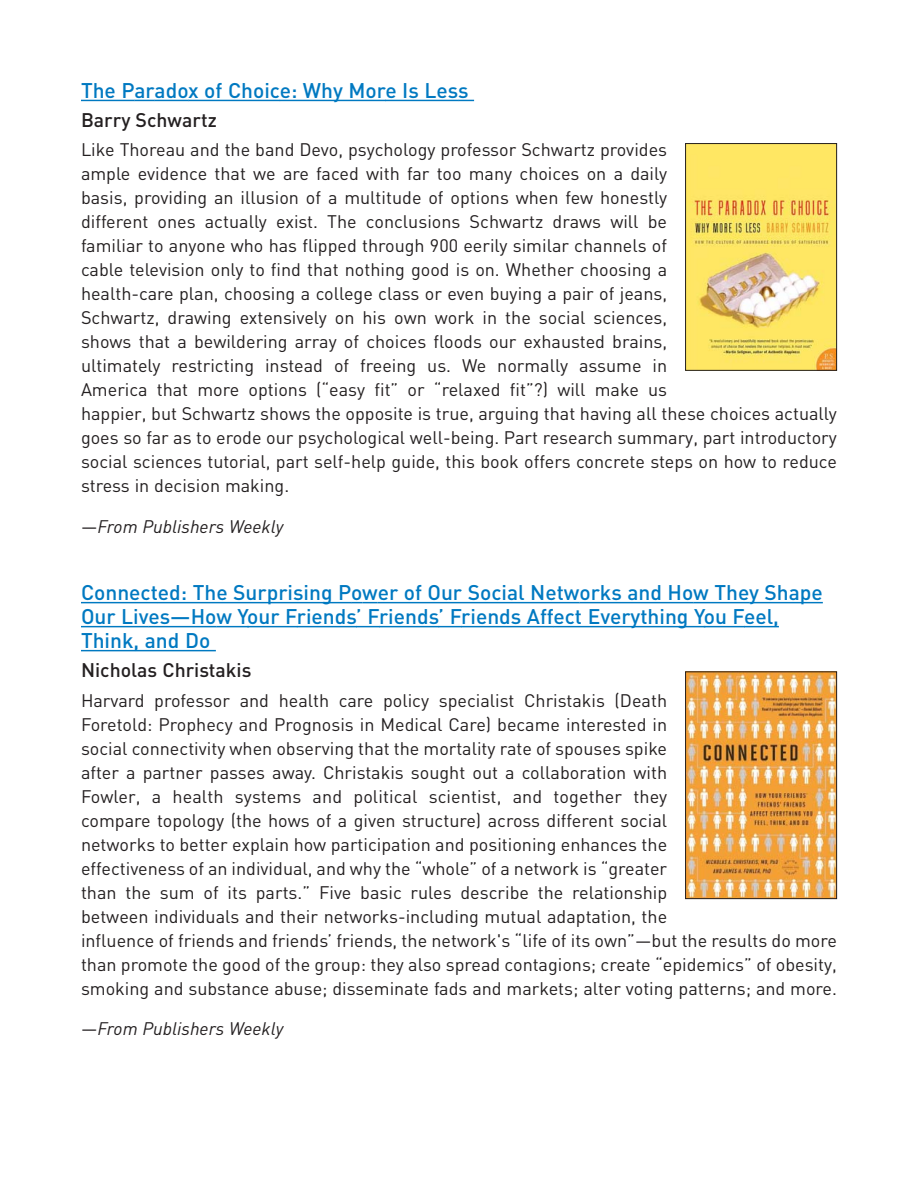
<style>
.page{position:relative;width:918px;height:1188px;background:#fff}
.page>*{position:absolute;margin:0;border:0;box-sizing:border-box;transform-origin:0 0}
.t1{font:500 21px/24px "DIN";color:#0079c1}
.t2{font:500 19.5px "DIN";color:#231f20}
.t3{font:18px/24px "DIN";color:#231f20}
.t4{font:italic 18px "DIN";color:#231f20}
.s1{font-style:normal}
</style>
<div class="page">
<hr style="left:81px;top:100px;width:54px;height:1px;background:#0079c1">
<svg style="left:134px;top:100px;width:21px;height:1px"></svg>
<hr style="left:155px;top:100px;width:34px;height:1px;background:#0079c1">
<hr style="left:188px;top:100px;width:92px;height:1px;background:#0079c1">
<hr style="left:280px;top:100px;width:106px;height:1px;background:#0079c1">
<hr style="left:385px;top:100px;width:73px;height:1px;background:#0079c1">
<svg style="left:458px;top:100px;width:16px;height:1px"></svg>
<hr style="left:81px;top:602px;width:77px;height:1px;background:#0079c1">
<hr style="left:158px;top:602px;width:193px;height:1px;background:#0079c1">
<svg style="left:351px;top:602px;width:27px;height:1px"></svg>
<hr style="left:378px;top:602px;width:202px;height:1px;background:#0079c1">
<hr style="left:579px;top:602px;width:114px;height:1px;background:#0079c1">
<hr style="left:693px;top:602px;width:56px;height:1px;background:#0079c1">
<hr style="left:749px;top:602px;width:74px;height:1px;background:#0079c1">
<hr style="left:81px;top:626px;width:68px;height:1px;background:#0079c1">
<hr style="left:149px;top:626px;width:68px;height:1px;background:#0079c1">
<hr style="left:216px;top:626px;width:33px;height:1px;background:#0079c1">
<hr style="left:247px;top:626px;width:50px;height:1px;background:#0079c1">
<hr style="left:297px;top:626px;width:60px;height:1px;background:#0079c1">
<svg style="left:357px;top:626px;width:22px;height:1px"></svg>
<hr style="left:379px;top:626px;width:60px;height:1px;background:#0079c1">
<svg style="left:439px;top:626px;width:22px;height:1px"></svg>
<hr style="left:461px;top:626px;width:93px;height:1px;background:#0079c1">
<hr style="left:554px;top:626px;width:56px;height:1px;background:#0079c1">
<hr style="left:610px;top:626px;width:95px;height:1px;background:#0079c1">
<hr style="left:704px;top:626px;width:41px;height:1px;background:#0079c1">
<hr style="left:744px;top:626px;width:35px;height:1px;background:#0079c1">
<hr style="left:81px;top:650px;width:135px;height:1px;background:#0079c1">
<img style="left:687px;top:145px;width:148px;height:224px">
<div style="left:685px;top:143px;width:152px;height:228px;border:1px solid #231f20"></div>
<img style="left:687px;top:673px;width:148px;height:224px">
<div style="left:685px;top:671px;width:152px;height:228px;border:1px solid #231f20"></div>
<p class="t1" style="left:81px;top:80px;width:389px">The Paradox of Choice: Why More Is Less</p>
<p class="t2" style="left:81px;top:113px;width:137px">Barry Schwartz</p>
<p class="t3" style="left:81px;top:140px;width:758px">Like Thoreau and the band Devo, psychology professor Schwartz provides<br>ample evidence that we are faced with far too many choices on a daily<br>basis, providing an illusion of a multitude of options when few honestly<br>different ones actually exist. The conclusions Schwartz draws will be<br>familiar to anyone who has flipped through 900 eerily similar channels of<br>cable television only to find that nothing good is on. Whether choosing a<br>health-care plan, choosing a college class or even buying a pair of jeans,<br>Schwartz, drawing extensively on his own work in the social sciences,<br>shows that a bewildering array of choices floods our exhausted brains,<br>ultimately restricting instead of freeing us. We normally assume in<br>America that more options (“easy fit” or “relaxed fit”?) will make us<br>happier, but Schwartz shows the opposite is true, arguing that having all these choices actually goes so far as to erode our psychological well-being. Part research summary, part introductory social sciences tutorial, part self-help guide, this book offers concrete steps on how to reduce stress in decision making.</p>
<p class="t4" style="left:81px;top:520px;width:204px"><span class="s1">—</span>From Publishers Weekly</p>
<p class="t1" style="left:81px;top:583px;width:743px">Connected: The Surprising Power of Our Social Networks and How They Shape<br>Our Lives—How Your Friends’ Friends’ Friends Affect Everything You Feel,<br>Think, and Do</p>
<p class="t2" style="left:81px;top:663px;width:172px">Nicholas Christakis</p>
<p class="t3" style="left:81px;top:690px;width:758px">Harvard professor and health care policy specialist Christakis (Death<br>Foretold: Prophecy and Prognosis in Medical Care) became interested in<br>social connectivity when observing that the mortality rate of spouses spike<br>after a partner passes away. Christakis sought out a collaboration with<br>Fowler, a health systems and political scientist, and together they<br>compare topology (the hows of a given structure) across different social<br>networks to better explain how participation and positioning enhances the<br>effectiveness of an individual, and why the “whole” of a network is “greater<br>than the sum of its parts.” Five basic rules describe the relationship<br>between individuals and their networks-including mutual adaptation, the<br>influence of friends and friends’ friends, the network's “life of its own”—but the results do more than promote the good of the group: they also spread contagions; create “epidemics” of obesity, smoking and substance abuse; disseminate fads and markets; alter voting patterns; and more.</p>
<p class="t4" style="left:81px;top:1022px;width:204px"><span class="s1">—</span>From Publishers Weekly</p>
</div>
